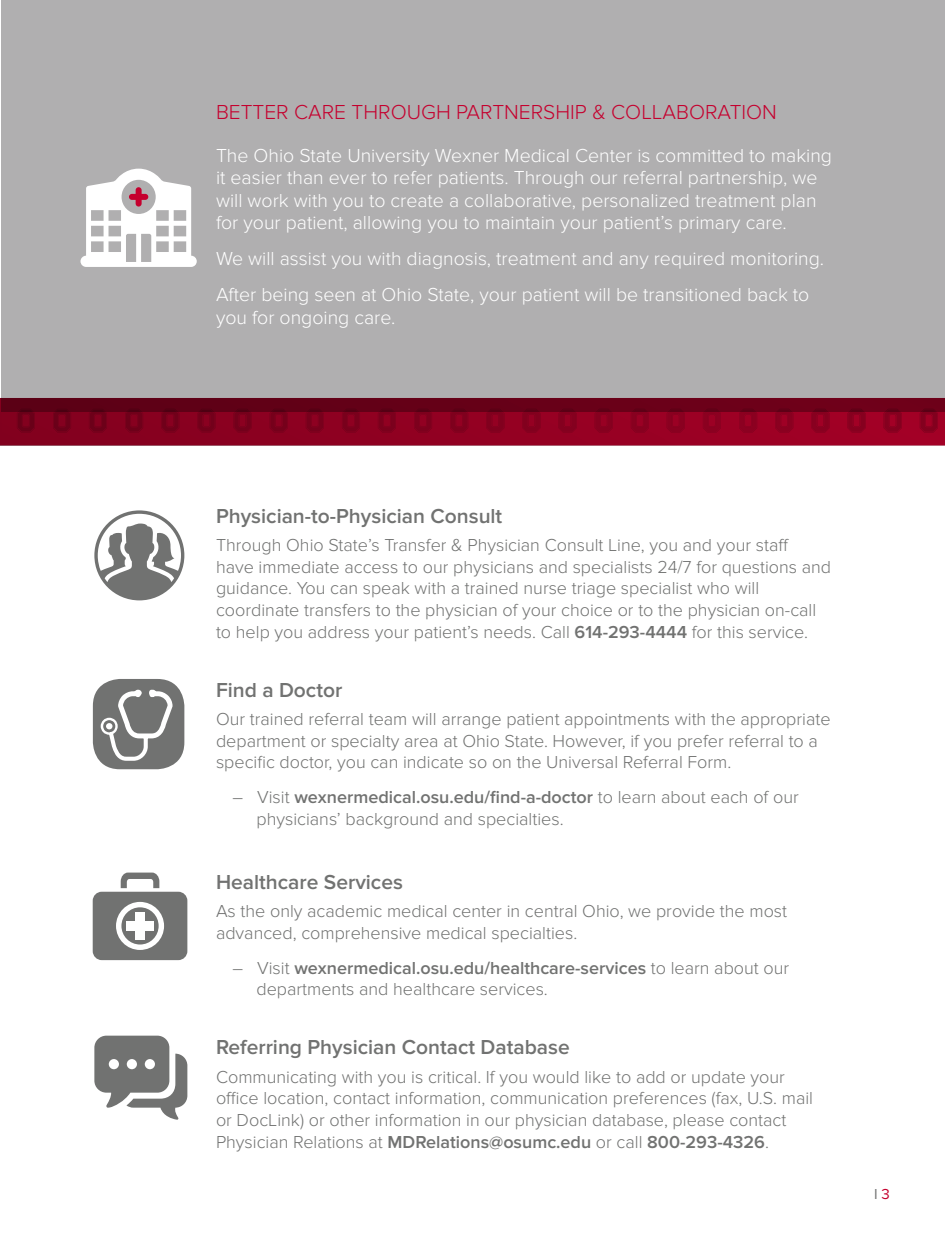
<style>
.page{position:relative;width:945px;height:1242px;background:#fff}
.page>*{position:absolute;margin:0;border:0;box-sizing:border-box;transform-origin:0 0}
.t1{font:600 21px "Proxima Nova";color:#717271}
.t2{font:300 21px "Proxima Nova";color:#c5002e}
.t3{font:300 19.5px/22.5px "Proxima Nova";color:#fff}
.t4{font:300 18px/21.6px "Proxima Nova";color:#717271}
.t5{font:15px "Proxima Nova";color:#717271}
.s1{font-weight:600}
.s2{color:#c5002e}
</style>
<div class="page">
<div style="left:1px;top:0;width:944px;height:412px;background:#b0afb0"></div>
<svg style="left:80px;top:169px;width:117px;height:98px"></svg>
<svg style="left:94px;top:1036px;width:93px;height:84px"></svg>
<div style="left:93px;top:679px;width:91px;height:90px;background:#717271;border-radius:27px"></div>
<svg style="left:101px;top:690px;width:72px;height:71px"></svg>
<svg style="left:94px;top:510px;width:90px;height:90px"></svg>
<svg style="left:93px;top:873px;width:94px;height:87px"></svg>
<div style="left:126px;top:921px;width:28px;height:9px;background:#fff"></div>
<div style="left:135px;top:912px;width:10px;height:27px;background:#fff"></div>
<svg style="left:0;top:398px;width:945px;height:48px;background:#82011f"></svg>
<p class="t2" style="left:216px;top:100px;width:562px">BETTER CARE THROUGH PARTNERSHIP &amp; COLLABORATION</p>
<p class="t3" style="left:216px;top:144px;width:618px">The Ohio State University Wexner Medical Center is committed to making it easier than ever to refer patients. Through our referral partnership, we will work with you to create a collaborative, personalized treatment plan for your patient, allowing you to maintain your patient’s primary care.</p>
<p class="t3" style="left:216px;top:248px;width:610px">We will assist you with diagnosis, treatment and any required monitoring.</p>
<p class="t3" style="left:216px;top:284px;width:595px">After being seen at Ohio State, your patient will be transitioned back to you for ongoing care.</p>
<p class="t1" style="left:216px;top:504px;width:288px">Physician-to-Physician Consult</p>
<p class="t4" style="left:216px;top:535px;width:617px">Through Ohio State’s Transfer &amp; Physician Consult Line, you and your staff have immediate access to our physicians and specialists 24/7 for questions and guidance. You can speak with a trained nurse triage specialist who will coordinate transfers to the physician of your choice or to the physician on-call to help you address your patient’s needs. Call <span class="s1">614-293-4444</span> for this service.</p>
<p class="t1" style="left:216px;top:678px;width:128px">Find a Doctor</p>
<p class="t4" style="left:216px;top:708px;width:616px">Our trained referral team will arrange patient appointments with the appropriate department or specialty area at Ohio State. However, if you prefer referral to a specific doctor, you can indicate so on the Universal Referral Form.</p>
<p class="t4" style="left:256px;top:787px;width:544px;text-indent:-24px">– Visit <span class="s1">wexnermedical.osu.edu/find-a-doctor</span> to learn about each of our physicians’ background and specialties.</p>
<p class="t1" style="left:216px;top:870px;width:189px">Healthcare Services</p>
<p class="t4" style="left:216px;top:901px;width:573px">As the only academic medical center in central Ohio, we provide the most advanced, comprehensive medical specialties.</p>
<p class="t4" style="left:256px;top:957px;width:534px;text-indent:-24px">– Visit <span class="s1">wexnermedical.osu.edu/healthcare-services</span> to learn about our departments and healthcare services.</p>
<p class="t1" style="left:216px;top:1035px;width:355px">Referring Physician Contact Database</p>
<p class="t4" style="left:216px;top:1066px;width:599px">Communicating with you is critical. If you would like to add or update your office location, contact information, communication preferences (fax, U.S. mail or DocLink) or other information in our physician database, please contact Physician Relations at <span class="s1">MDRelations@osumc.edu</span> or call <span class="s1">800-293-4326</span>.</p>
<p class="t5" style="left:874px;top:1185px;width:17px">I <span class="s2">3</span></p>
</div>
